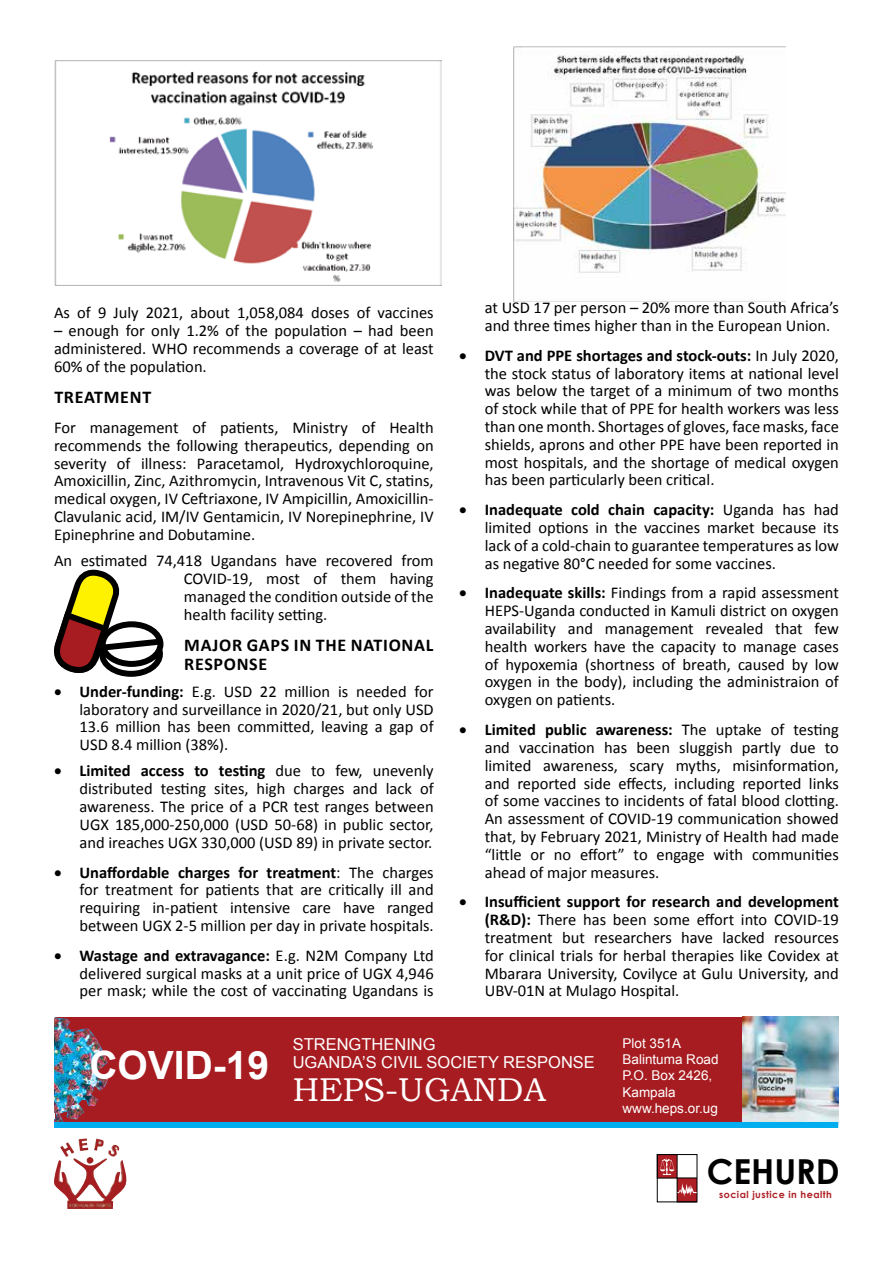
<style>
.page{position:relative;width:893px;height:1263px;background:#fff}
.page>*{position:absolute;margin:0;border:0;box-sizing:border-box;transform-origin:0 0}
.t1{font:700 39px "Arial";color:#fff}
.t2{font:700 34.5px "Century Gothic";color:#000}
.t3{font:33px "Bookman Old Style";color:#fff}
.t4{font:700 18px/19.4px "Calibri";letter-spacing:.04em;color:#000}
.t5{font:16.5px/17.9px "Calibri";color:#000;text-align:justify}
.t6{font:16.5px/17.9px "Arial";color:#fff}
.t7{font:13.5px/16.2px "Arial";color:#fff}
.t8{font:700 9.6px "Century Gothic";letter-spacing:.05em;color:#ae2025}
.s1{font-weight:700}
</style>
<div class="page">
<img style="left:54px;top:60px;width:388px;height:226px">
<svg style="left:54px;top:569px;width:110px;height:108px"></svg>
<div style="left:55px;top:1017px;width:783px;height:106px;background:#a71c20"></div>
<img style="left:742px;top:1017px;width:96px;height:105px">
<img style="left:54px;top:1017px;width:54px;height:105px">
<div style="left:54px;top:1122px;width:784px;height:6px;background:#00aeef"></div>
<img style="left:513px;top:47px;width:273px;height:254px">
<img style="left:54px;top:1138px;width:73px;height:71px">
<div style="left:657px;top:1154px;width:20px;height:24px;background:#ad1f25"></div>
<div style="left:677px;top:1178px;width:20px;height:24px;background:#ad1f25"></div>
<div style="left:657px;top:1154px;width:40px;height:48px;border:1px solid #000"></div>
<svg style="left:660px;top:1158px;width:14px;height:17px"></svg>
<svg style="left:677px;top:1183px;width:20px;height:13px"></svg>
<p class="t5" style="left:485px;top:299px;width:356px">at USD 17 per person – 20% more than South Africa’s and three times higher than in the European Union.</p>
<p class="t5" style="left:485px;top:346px;width:356px;text-indent:-26px">• <span class="s1">DVT and PPE shortages and stock-outs:</span> In July 2020, the stock status of laboratory items at national level was below the target of a minimum of two months of stock while that of PPE for health workers was less than one month. Shortages of gloves, face masks, face shields, aprons and other PPE have been reported in most hospitals, and the shortage of medical oxygen has been particularly been critical.</p>
<p class="t5" style="left:485px;top:501px;width:356px;text-indent:-26px">• <span class="s1">Inadequate cold chain capacity:</span> Uganda has had limited options in the vaccines market because its lack of a cold-chain to guarantee temperatures as low as negative 80°C needed for some vaccines.</p>
<p class="t5" style="left:485px;top:584px;width:356px;text-indent:-26px">• <span class="s1">Inadequate skills:</span> Findings from a rapid assessment HEPS-Uganda conducted in Kamuli district on oxygen availability and management revealed that few health workers have the capacity to manage cases of hypoxemia (shortness of breath, caused by low oxygen in the body), including the administraion of oxygen on patients.</p>
<p class="t5" style="left:485px;top:721px;width:356px;text-indent:-26px">• <span class="s1">Limited public awareness:</span> The uptake of testing and vaccination has been sluggish partly due to limited awareness, scary myths, misinformation, and reported side effects, including reported links of some vaccines to incidents of fatal blood clotting.<br>An assessment of COVID-19 communication showed that, by February 2021, Ministry of Health had made “little or no effort” to engage with communities ahead of major measures.</p>
<p class="t5" style="left:485px;top:893px;width:356px;text-indent:-26px">• <span class="s1">Insufficient support for research and development (R&amp;D):</span> There has been some effort into COVID-19 treatment but researchers have lacked resources for clinical trials for herbal therapies like Covidex at Mbarara University, Covilyce at Gulu University, and UBV-01N at Mulago Hospital.</p>
<p class="t6" style="left:293px;top:1036px;width:145px">strengthening<br>UGANDA’S civil societ</p>
<p class="t5" style="left:54px;top:304px;width:381px">As of 9 July 2021, about 1,058,084 doses of vaccines</p>
<p class="t5" style="left:54px;top:322px;width:381px">– enough for only 1.2% of the population – had been administered. WHO recommends a coverage of at least 60% of the population.</p>
<p class="t4" style="left:54px;top:387px;width:98px">Treatment</p>
<p class="t5" style="left:54px;top:419px;width:381px">For management of patients, Ministry of Health recommends the following therapeutics, depending on severity of illness: Paracetamol, Hydroxychloroquine, Amoxicillin, Zinc, Azithromycin, Intravenous Vit C, statins, medical oxygen, IV Ceftriaxone, IV Ampicillin, Amoxicillin-Clavulanic acid, IM/IV Gentamicin, IV Norepinephrine, IV Epinephrine and Dobutamine.</p>
<p class="t5" style="left:184px;top:552px;width:251px;text-indent:-130px">An estimated 74,418 Ugandans have recovered from COVID-19, most of them having managed the condition outside of the health facility setting.</p>
<p class="t4" style="left:184px;top:635px;width:251px">Major gaps in the national response</p>
<p class="t5" style="left:80px;top:682px;width:356px;text-indent:-26px">• <span class="s1">Under-funding:</span> E.g. USD 22 million is needed for laboratory and surveillance in 2020/21, but only USD 13.6 million has been committed, leaving a gap of USD 8.4 million (38%).</p>
<p class="t5" style="left:80px;top:762px;width:356px;text-indent:-26px">• <span class="s1">Limited access to testing</span> due to few, unevenly distributed testing sites, high charges and lack of awareness. The price of a PCR test ranges between UGX 185,000-250,000 (USD 50-68) in public sector, and ireaches UGX 330,000 (USD 89) in private sector.</p>
<p class="t5" style="left:80px;top:863px;width:356px;text-indent:-26px">• <span class="s1">Unaffordable charges for treatment</span>: The charges for treatment for patients that are critically ill and requiring in-patient intensive care have ranged between UGX 2-5 million per day in private hospitals.</p>
<p class="t5" style="left:80px;top:946px;width:356px;text-indent:-26px">• <span class="s1">Wastage and extravagance:</span> E.g. N2M Company Ltd delivered surgical masks at a unit price of UGX 4,946 per mask; while the cost of vaccinating Ugandans is</p>
<h1 class="t1" style="left:89px;top:1039px;width:181px">COVID-19</h1>
<p class="t7" style="left:622px;top:1035px;width:98px">Plot 351A<br>Balintuma Road<br>P.O. Box 2426,<br>Kampala www.heps.or.ug</p>
<p class="t6" style="left:488px;top:1053px;width:28px">y response</p>
<h3 class="t3" style="left:293px;top:1068px;width:49px">HEPS</h3>
<h3 class="t3" style="left:385px;top:1068px;width:137px">-UGANDA</h3>
<h2 class="t2" style="left:707px;top:1145px;width:135px">CEHURD</h2>
<p class="t8" style="left:719px;top:1187px;width:114px">social justice in health</p>
</div>
